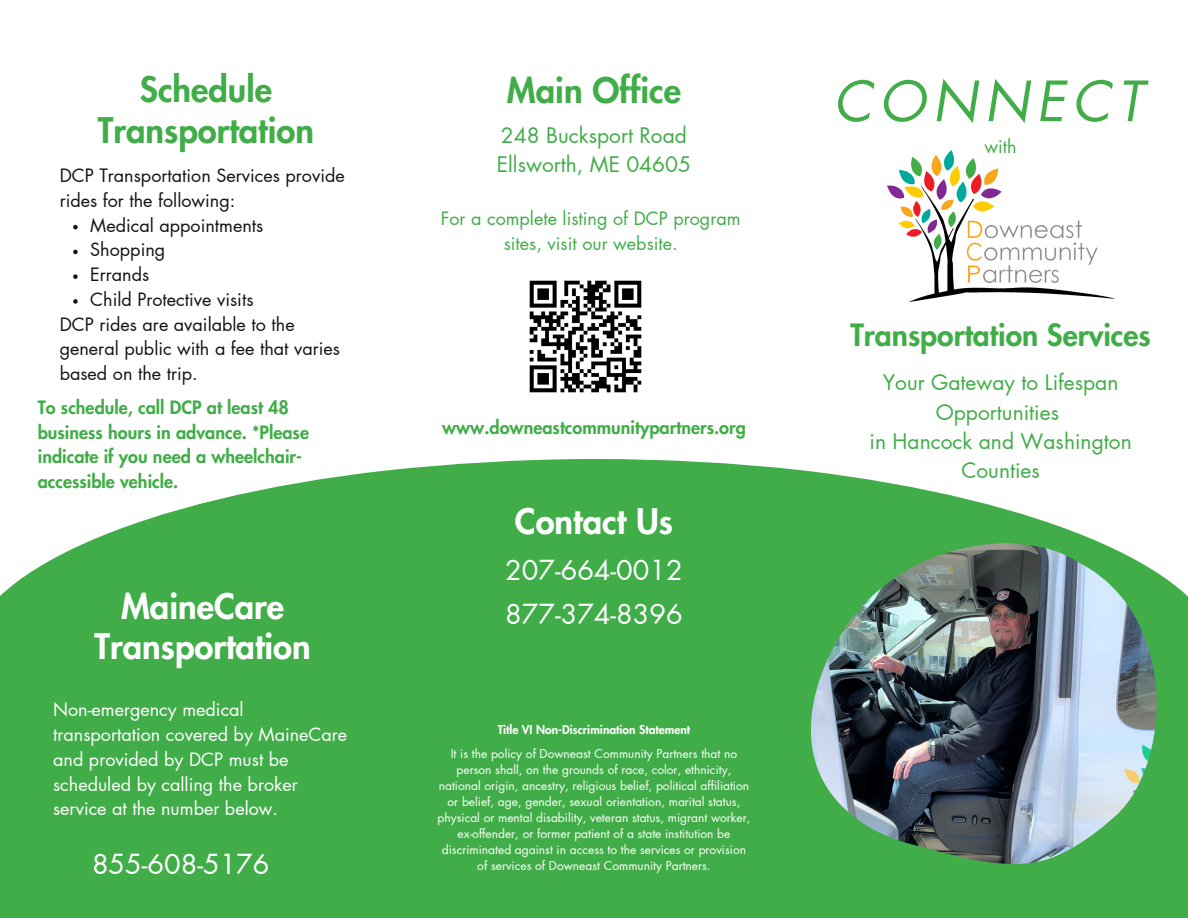
<style>
.page{position:relative;width:1188px;height:918px;background:#fff}
.page>*{position:absolute;margin:0;border:0;box-sizing:border-box;transform-origin:0 0}
.t1{font:italic 54px "Futura LT Pro";letter-spacing:.125em;color:#41ad48}
.t2{font:800 34.5px/40.5px "Futura LT Pro";color:#41ad48;text-align:center}
.t3{font:800 34.5px/40.5px "Futura LT Pro";color:#fff;text-align:center}
.t4{font:800 30px "Futura LT Pro";color:#41ad48}
.t5{font:27px "Futura LT Pro";color:#fff}
.t6{font:21px/29.2px "Futura LT Pro";color:#41ad48;text-align:center}
.t7{font:18px/24.8px "Futura LT Pro";color:#151514}
.t8{font:800 18px/24.8px "Futura LT Pro";color:#41ad48}
.t9{font:18px/24.8px "Futura LT Pro";color:#fff}
.t10{font:18px/24.8px "Futura LT Pro";color:#41ad48;text-align:center}
.t11{font:12px/16px "Futura LT Pro";color:#fff;text-align:center}
.t12{font:800 12px "Futura LT Pro";color:#fff}
</style>
<div class="page">
<svg style="left:0;top:459px;width:1188px;height:459px;background:#53b55a"></svg>
<img style="left:529px;top:280px;width:113px;height:113px">
<img style="left:811px;top:543px;width:346px;height:325px">
<img style="left:887px;top:151px;width:227px;height:151px">
<svg style="left:73px;top:225px;width:5px;height:4px"></svg>
<svg style="left:73px;top:250px;width:5px;height:4px"></svg>
<svg style="left:73px;top:274px;width:5px;height:5px"></svg>
<svg style="left:73px;top:299px;width:5px;height:5px"></svg>
<p class="t2" style="left:98px;top:71px;width:218px">Schedule<br>Transportation</p>
<p class="t7" style="left:60px;top:164px;width:287px">DCP Transportation Services provide rides for the following:</p>
<p class="t7" style="left:90px;top:213px;width:175px">Medical appointments</p>
<p class="t7" style="left:90px;top:238px;width:77px">Shopping</p>
<p class="t7" style="left:90px;top:263px;width:61px">Errands</p>
<p class="t7" style="left:90px;top:288px;width:165px">Child Protective visits</p>
<p class="t7" style="left:60px;top:312px;width:282px">DCP rides are available to the general public with a fee that varies based on the trip.</p>
<p class="t8" style="left:38px;top:396px;width:273px">To schedule, call DCP at least 48 business hours in advance. *Please indicate if you need a wheelchair&shy;accessible vehicle.</p>
<p class="t3" style="left:95px;top:587px;width:218px">MaineCare<br>Transportation</p>
<p class="t9" style="left:53px;top:698px;width:296px">Non-emergency medical transportation covered by MaineCare and provided by DCP must be scheduled by calling the broker service at the number below.</p>
<p class="t5" style="left:92px;top:851px;width:179px">855-608-5176</p>
<p class="t2" style="left:507px;top:71px;width:176px">Main Office</p>
<p class="t6" style="left:501px;top:122px;width:187px">248 Bucksport Road</p>
<p class="t6" style="left:497px;top:151px;width:196px">Ellsworth, ME 04605</p>
<p class="t10" style="left:441px;top:207px;width:301px">For a complete listing of DCP program sites, visit our website.</p>
<p class="t8" style="left:442px;top:416px;width:305px">www.downeastcommunitypartners.org</p>
<p class="t3" style="left:515px;top:503px;width:160px">Contact Us</p>
<p class="t5" style="left:505px;top:558px;width:179px">207-664-0012</p>
<p class="t5" style="left:505px;top:602px;width:179px">877-374-8396</p>
<p class="t12" style="left:498px;top:725px;width:194px">Title VI Non-Discrimination Statement</p>
<p class="t11" style="left:438px;top:746px;width:314px">It is the policy of Downeast Community Partners that no person shall, on the grounds of race, color, ethnicity, national origin, ancestry, religious belief, political affiliation or belief, age, gender, sexual orientation, marital status, physical or mental disability, veteran status, migrant worker, ex-offender, or former patient of a state institution be discriminated against in access to the services or provision of services of Downeast Community Partners.</p>
<p class="t1" style="left:833px;top:77px;width:311px">CONNECT</p>
<p class="t10" style="left:985px;top:135px;width:34px">with</p>
<p class="t4" style="left:850px;top:321px;width:302px">Transportation Services</p>
<p class="t6" style="left:883px;top:369px;width:237px">Your Gateway to Lifespan<br>Opportunities</p>
<p class="t6" style="left:870px;top:427px;width:264px">in Hancock and Washington<br>Counties</p>
</div>
